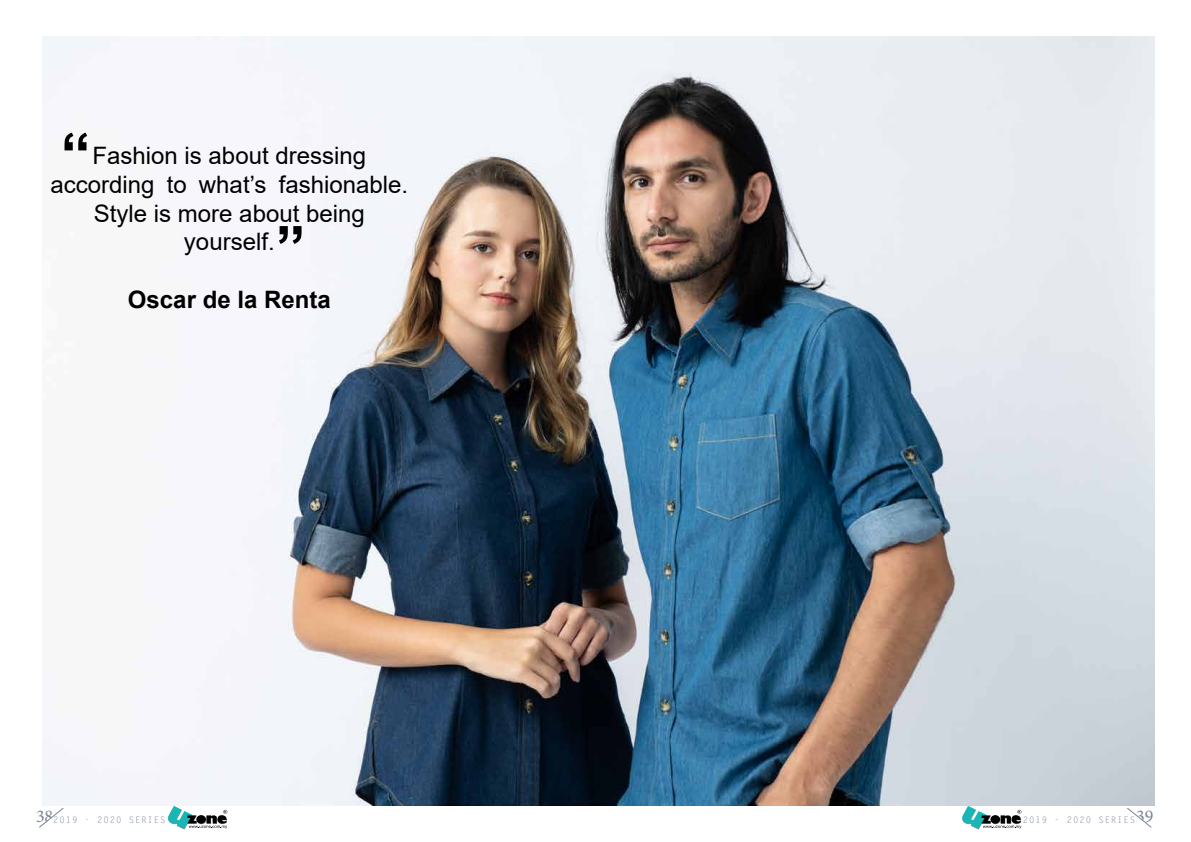
<style>
.page{position:relative;width:1191px;height:842px;background:#fff}
.page>*{position:absolute;margin:0;border:0;box-sizing:border-box;transform-origin:0 0}
.t1{font:700 60px "Arial";color:#000}
.t2{font:24px/28.8px "Arial";color:#000;text-align:center}
.t3{font:700 24px "Arial";color:#000}
.t4{font:9px "Letter Gothic Std";letter-spacing:.1em;color:#7b8394}
.s1{font-family:"Minion Pro";font-size:18px}
</style>
<div class="page">
<img style="left:42px;top:36px;width:1113px;height:770px">
<svg style="left:168px;top:806px;width:59px;height:23px"></svg>
<svg style="left:39px;top:808px;width:25px;height:20px"></svg>
<svg style="left:962px;top:806px;width:59px;height:23px"></svg>
<svg style="left:1127px;top:808px;width:25px;height:20px"></svg>
<h1 class="t1" style="left:61px;top:113px;width:31px">“</h1>
<p class="t2" style="left:50px;top:141px;width:359px">Fashion is about dressing according to what’s fashionable.<br>Style is more about being yourself.</p>
<p class="t3" style="left:128px;top:283px;width:204px">Oscar de la Renta</p>
<h1 class="t1" style="left:305px;top:264px;width:31px;rotate:-180deg">“</h1>
<p class="t4" style="left:36px;top:815px;width:131px"><span class="s1">38</span>2019 - 2020 SERIES</p>
<p class="t4" style="left:1022px;top:815px;width:132px">2019 - 2020 SERIES<span class="s1">39</span></p>
</div>
